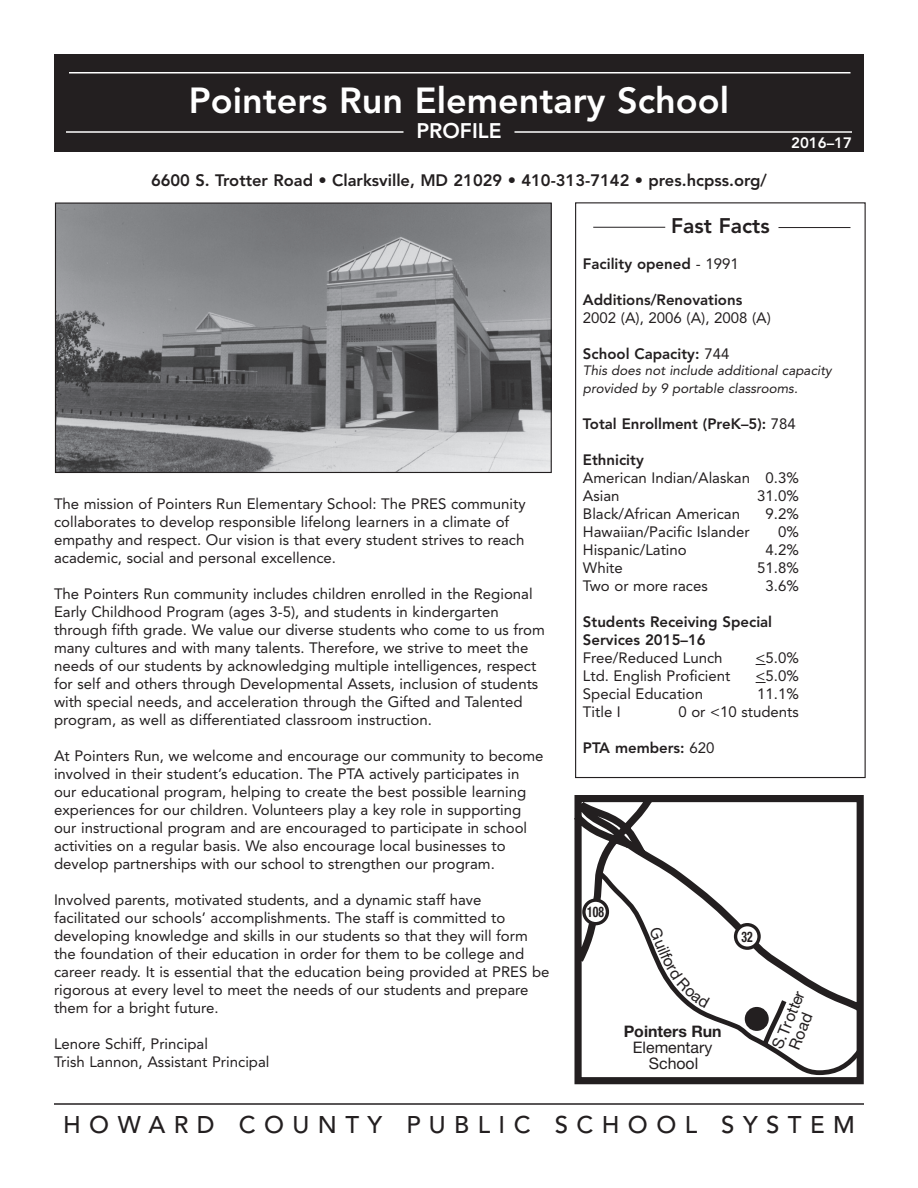
<style>
.page{position:relative;width:918px;height:1188px;background:#fff}
.page>*{position:absolute;margin:0;border:0;box-sizing:border-box;transform-origin:0 0}
.t1{font:800 36px "Avenir LT Std";color:#fff}
.t2{font:500 24px "Avenir LT Std";letter-spacing:.35em;color:#231f20}
.t3{font:800 21px "Avenir LT Std";color:#231f20}
.t4{font:800 21px "Avenir LT Std";color:#fff}
.t5{font:800 16.5px "Avenir LT Std";color:#231f20}
.t6{font:15.9px/15.9px "Helvetica Neue LT Std";color:#231f20;text-align:center}
.t7{font:700 15.9px "Helvetica Neue LT Std";color:#231f20}
.t8{font:15px/18px "Avenir LT Std";color:#231f20}
.t9{font:800 15px/18px "Avenir LT Std";color:#231f20}
.t10{font:800 15px "Avenir LT Std";color:#fff}
.t11{font:700 condensed 14.55px "Helvetica Neue LT Std";color:#231f20;scale:.8 1}
.t12{font:italic 13.5px/18px "Avenir LT Std";color:#231f20}
.s1{font-weight:400}
</style>
<div class="page">
<div style="left:54px;top:54px;width:810px;height:98px;background:#231f20"></div>
<hr style="left:66px;top:131px;width:338px;height:2px;background:#fff">
<hr style="left:514px;top:131px;width:338px;height:2px;background:#fff">
<hr style="left:69px;top:72px;width:781px;height:2px;background:#fff">
<div style="left:575px;top:202px;width:291px;height:576px;border:1px solid #231f20"></div>
<img style="left:57px;top:204px;width:493px;height:267px">
<div style="left:55px;top:202px;width:497px;height:271px;border:1px solid #231f20"></div>
<hr style="left:54px;top:1103px;width:810px;height:2px;background:#231f20">
<hr style="left:593px;top:227px;width:72px;height:1px;background:#231f20">
<hr style="left:778px;top:227px;width:72px;height:1px;background:#231f20">
<svg style="left:574px;top:795px;width:290px;height:289px"></svg>
<svg style="left:592px;top:865px;width:272px;height:212px"></svg>
<svg style="left:736px;top:925px;width:23px;height:23px"></svg>
<div style="left:734px;top:923px;width:27px;height:27px;border:3px solid #231f20;border-radius:50%"></div>
<div style="left:584px;top:900px;width:23px;height:24px;background:#fff;border-radius:50%"></div>
<div style="left:582px;top:899px;width:27px;height:26px;border:3px solid #231f20;border-radius:50%"></div>
<div style="left:747px;top:1009px;width:19px;height:20px;background:#231f20;border-radius:50%"></div>
<div style="left:745px;top:1007px;width:24px;height:24px;border:5px solid #231f20;border-radius:50%"></div>
<svg style="left:649px;top:926px;width:61px;height:82px"></svg>
<h1 class="t1" style="left:189px;top:79px;width:542px">Pointers Run Elementary School</h1>
<h3 class="t4" style="left:416px;top:119px;width:87px">PROFILE</h3>
<p class="t5" style="left:151px;top:171px;width:618px">6600 S. Trotter Road • Clarksville, MD 21029 • 410-313-7142 • pres.hcpss.org/</p>
<p class="t10" style="left:791px;top:134px;width:62px">2016–17</p>
<p class="t8" style="left:54px;top:495px;width:473px">The mission of Pointers Run Elementary School: The PRES community collaborates to develop responsible lifelong learners in a climate of empathy and respect. Our vision is that every student strives to reach academic, social and personal excellence.</p>
<p class="t8" style="left:54px;top:585px;width:492px">The Pointers Run community includes children enrolled in the Regional Early Childhood Program (ages 3-5), and students in kindergarten through fifth grade. We value our diverse students who come to us from many cultures and with many talents. Therefore, we strive to meet the needs of our students by acknowledging multiple intelligences, respect for self and others through Developmental Assets, inclusion of students with special needs, and acceleration through the Gifted and Talented program, as well as differentiated classroom instruction.</p>
<p class="t8" style="left:54px;top:747px;width:491px">At Pointers Run, we welcome and encourage our community to become involved in their student’s education. The PTA actively participates in our educational program, helping to create the best possible learning experiences for our children. Volunteers play a key role in supporting our instructional program and are encouraged to participate in school activities on a regular basis. We also encourage local businesses to develop partnerships with our school to strengthen our program.</p>
<p class="t8" style="left:54px;top:891px;width:497px">Involved parents, motivated students, and a dynamic staff have facilitated our schools’ accomplishments. The staff is committed to developing knowledge and skills in our students so that they will form the foundation of their education in order for them to be college and career ready. It is essential that the education being provided at PRES be rigorous at every level to meet the needs of our students and prepare them for a bright future.</p>
<p class="t8" style="left:54px;top:1035px;width:217px">Lenore Schiff, Principal<br>Trish Lannon, Assistant Principal</p>
<h3 class="t3" style="left:671px;top:213px;width:100px">Fast Facts</h3>
<p class="t9" style="left:583px;top:255px;width:157px">Facility opened <span class="s1">- 1991</span></p>
<p class="t9" style="left:583px;top:291px;width:161px">Additions/Renovations</p>
<p class="t8" style="left:583px;top:309px;width:190px">2002 (A), 2006 (A), 2008 (A)</p>
<p class="t9" style="left:583px;top:345px;width:148px">School Capacity: <span class="s1">744</span></p>
<p class="t12" style="left:583px;top:362px;width:250px">This does not include additional capacity provided by 9 portable classrooms.</p>
<p class="t9" style="left:583px;top:415px;width:214px">Total Enrollment (PreK–5): <span class="s1">784</span></p>
<p class="t9" style="left:583px;top:451px;width:62px">Ethnicity</p>
<p class="t8" style="left:583px;top:469px;width:218px">American Indian/Alaskan 0.3%<br>Asian</p>
<p class="t8" style="left:757px;top:487px;width:43px">31.0%</p>
<p class="t8" style="left:583px;top:505px;width:159px">Black/African American</p>
<p class="t8" style="left:766px;top:505px;width:35px">9.2%</p>
<p class="t8" style="left:583px;top:523px;width:168px">Hawaiian/Pacific Islander</p>
<p class="t8" style="left:778px;top:523px;width:22px">0%</p>
<p class="t8" style="left:583px;top:541px;width:105px">Hispanic/Latino</p>
<p class="t8" style="left:766px;top:541px;width:35px">4.2%</p>
<p class="t8" style="left:583px;top:559px;width:42px">White</p>
<p class="t8" style="left:757px;top:559px;width:43px">51.8%</p>
<p class="t8" style="left:583px;top:577px;width:126px">Two or more races</p>
<p class="t8" style="left:766px;top:577px;width:35px">3.6%</p>
<p class="t9" style="left:583px;top:613px;width:191px">Students Receiving Special<br>Services 2015–16</p>
<p class="t8" style="left:583px;top:649px;width:141px">Free/Reduced Lunch</p>
<p class="t8" style="left:756px;top:649px;width:45px">&lt;5.0%</p>
<p class="t8" style="left:583px;top:667px;width:149px">Ltd. English Proficient</p>
<p class="t8" style="left:756px;top:667px;width:45px">&lt;5.0%</p>
<p class="t8" style="left:583px;top:685px;width:122px">Special Education</p>
<p class="t8" style="left:757px;top:685px;width:43px">11.1%</p>
<p class="t8" style="left:583px;top:703px;width:39px">Title I</p>
<p class="t8" style="left:678px;top:703px;width:122px">0 or &lt;10 students</p>
<p class="t9" style="left:583px;top:739px;width:133px">PTA members: <span class="s1">620</span></p>
<p class="t11" style="left:587px;top:903px;width:22px">108</p>
<p class="t7" style="left:624px;top:1022px;width:100px">Pointers Run</p>
<p class="t6" style="left:633px;top:1040px;width:81px">Elementary<br>School</p>
<p class="t11" style="left:742px;top:928px;width:15px">32</p>
<p class="t6" style="left:772px;top:1040px;width:57px;line-height:15.5px;text-align:left;text-indent:-6px;rotate:-68deg">S.Trotter<br>Road</p>
<h2 class="t2" style="left:63px;top:1110px;width:793px">HOWARD COUNTY PUBLIC SCHOOL SYSTEM</h2>
</div>
